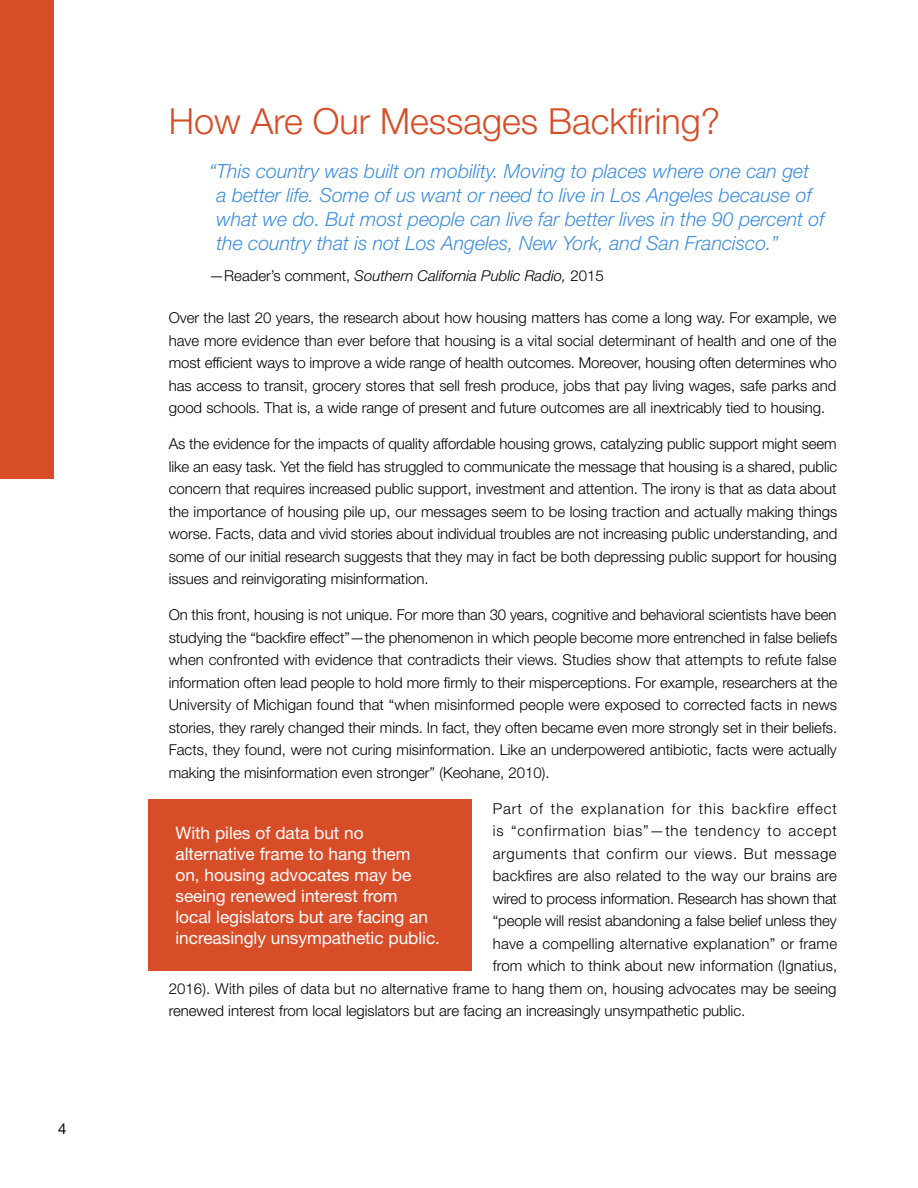
<style>
.page{position:relative;width:918px;height:1188px;background:#fff}
.page>*{position:absolute;margin:0;border:0;box-sizing:border-box;transform-origin:0 0}
.L1{font:300 36px "Helvetica Neue LT Std";color:#d74d28}
.t1{font:italic 300 19.5px/24px "Helvetica Neue LT Std";color:#3e8ede}
.Callout_Box{font:17.25px/21px "Helvetica Neue LT Std";letter-spacing:-.005em;color:#fff}
.Body{font:300 15px/22.5px "Helvetica Neue LT Std";letter-spacing:-.005em;color:#000;text-align:justify}
.t2{font:italic 300 15px "Helvetica Neue LT Std";color:#000}
.Body-2{font:300 15px "Helvetica Neue LT Std";letter-spacing:.015em;color:#000}
.Body-3{font:300 15px "Helvetica Neue LT Std";letter-spacing:.02em;color:#000}
.Body-4{font:300 15px "Helvetica Neue LT Std";letter-spacing:.06em;color:#000}
.Body-5{font:300 15px "Helvetica Neue LT Std";letter-spacing:.055em;color:#000}
.Body-6{font:300 15px "Helvetica Neue LT Std";letter-spacing:.04em;color:#000}
.t3{font:15px "Helvetica Neue LT Std";color:#000}
.s1{font-style:normal}
</style>
<div class="page">
<div style="left:0;top:0;width:54px;height:479px;background:#d74d28"></div>
<div style="left:148px;top:800px;width:324px;height:171px;background:#d74d28"></div>
<p class="t3" style="left:58px;top:1120px;width:10px">4</p>
<p class="L1" style="left:169px;top:99px;width:553px">How Are Our Messages Backfiring?</p>
<p class="t1" style="left:216px;top:159px;width:609px;text-indent:-7px">“This country was built on mobility. Moving to places where one can get<br>a better life. Some of us want or need to live in Los Angeles because of what we do. But most people can live far better lives in the 90 percent of the country that is not Los Angeles, New York, and San Francisco.”</p>
<p class="t2" style="left:209px;top:266px;width:396px"><span class="s1">—Reader’s comment,</span> Southern California Public Radio, <span class="s1">2015</span></p>
<p class="Body" style="left:169px;top:307px;width:670px">Over the last 20 years, the research about how housing matters has come a long way. For example, we have more evidence than ever before that housing is a vital social determinant of health and one of the most efficient ways to improve a wide range of health outcomes. Moreover, housing often determines who has access to transit, grocery stores that sell fresh produce, jobs that pay living wages, safe parks and good schools. That is, a wide range of present and future outcomes are all inextricably tied to housing.</p>
<p class="Body" style="left:169px;top:433px;width:670px">As the evidence for the impacts of quality affordable housing grows, catalyzing public support might seem like an easy task. Yet the field has struggled to communicate the message that housing is a shared, public concern that requires increased public support, investment and attention. The irony is that as data about the importance of housing pile up, our messages seem to be losing traction and actually making things worse. Facts, data and vivid stories about individual troubles are not increasing public understanding, and some of our initial research suggests that they may in fact be both depressing public support for housing issues and reinvigorating misinformation.</p>
<p class="Body" style="left:169px;top:604px;width:670px">On this front, housing is not unique. For more than 30 years, cognitive and behavioral scientists have been studying the “backfire effect”—the phenomenon in which people become more entrenched in false beliefs when confronted with evidence that contradicts their views. Studies show that attempts to refute false information often lead people to hold more firmly to their misperceptions. For example, researchers at the University of Michigan found that “when misinformed people were exposed to corrected facts in news stories, they rarely changed their minds. In fact, they often became even more strongly set in their beliefs.<br>Facts, they found, were not curing misinformation. Like an underpowered antibiotic, facts were actually making the misinformation even stronger” (Keohane, 2010).</p>
<p class="Body-4" style="left:493px;top:799px;width:346px">Part of the explanation for this backfire effect</p>
<p class="Body-5" style="left:493px;top:822px;width:346px">is “confirmation bias”—the tendency to accept</p>
<p class="Body-6" style="left:493px;top:844px;width:346px">arguments that confirm our views. But message</p>
<p class="Body-3" style="left:493px;top:867px;width:346px">backfires are also related to the way our brains are</p>
<p class="Body" style="left:493px;top:887px;width:346px">wired to process information. Research has shown that</p>
<p class="Body" style="left:493px;top:910px;width:346px">“people will resist abandoning a false belief unless they</p>
<p class="Body-2" style="left:493px;top:934px;width:346px">have a compelling alternative explanation” or frame</p>
<p class="Body" style="left:493px;top:955px;width:346px">from which to think about new information (Ignatius,</p>
<p class="Body" style="left:169px;top:977px;width:669px">2016). With piles of data but no alternative frame to hang them on, housing advocates may be seeing</p>
<p class="Body" style="left:169px;top:1000px;width:578px">renewed interest from local legislators but are facing an increasingly unsympathetic public.</p>
<p class="Callout_Box" style="left:176px;top:822px;width:266px">With piles of data but no alternative frame to hang them<br>on, housing advocates may be seeing renewed interest from<br>local legislators but are facing an increasingly unsympathetic public.</p>
</div>
